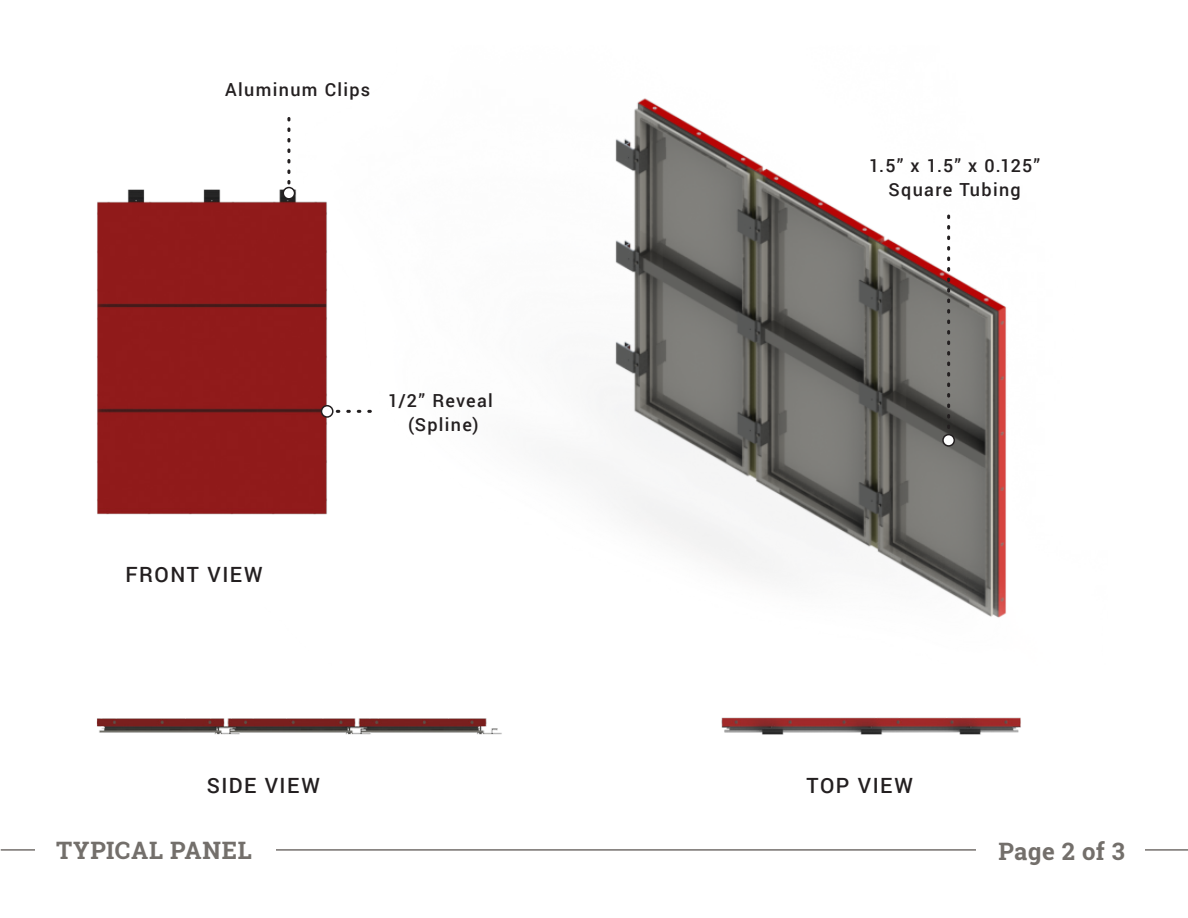
<style>
.page{position:relative;width:1188px;height:918px;background:#fff}
.page>*{position:absolute;margin:0;border:0;box-sizing:border-box;transform-origin:0 0}
.t1{font:700 24px "Roboto Slab";letter-spacing:.025em;color:#736f6b}
.t2{font:500 21px "Roboto";letter-spacing:.07em;color:#231f20}
.t3{font:500 18px/24px "Roboto";letter-spacing:.075em;color:#231f20;text-align:center}
</style>
<div class="page">
<img style="left:96px;top:718px;width:406px;height:17px">
<img style="left:721px;top:717px;width:300px;height:18px">
<img style="left:576px;top:98px;width:431px;height:520px">
<img style="left:97px;top:117px;width:274px;height:398px">
<svg style="left:287px;top:117px;width:3px;height:4px"></svg>
<svg style="left:287px;top:127px;width:3px;height:5px"></svg>
<svg style="left:287px;top:138px;width:3px;height:4px"></svg>
<svg style="left:287px;top:148px;width:3px;height:5px"></svg>
<svg style="left:287px;top:159px;width:3px;height:4px"></svg>
<svg style="left:287px;top:169px;width:3px;height:5px"></svg>
<svg style="left:283px;top:180px;width:12px;height:20px"></svg>
<svg style="left:346px;top:410px;width:5px;height:3px"></svg>
<svg style="left:357px;top:410px;width:4px;height:3px"></svg>
<svg style="left:367px;top:410px;width:5px;height:3px"></svg>
<svg style="left:321px;top:405px;width:19px;height:13px"></svg>
<svg style="left:947px;top:215px;width:3px;height:4px"></svg>
<svg style="left:947px;top:225px;width:3px;height:5px"></svg>
<svg style="left:947px;top:236px;width:3px;height:4px"></svg>
<svg style="left:947px;top:246px;width:3px;height:5px"></svg>
<svg style="left:947px;top:257px;width:3px;height:4px"></svg>
<svg style="left:947px;top:267px;width:3px;height:5px"></svg>
<svg style="left:947px;top:278px;width:3px;height:4px"></svg>
<svg style="left:947px;top:288px;width:3px;height:5px"></svg>
<svg style="left:947px;top:299px;width:3px;height:4px"></svg>
<svg style="left:947px;top:309px;width:3px;height:5px"></svg>
<svg style="left:947px;top:320px;width:3px;height:4px"></svg>
<svg style="left:947px;top:330px;width:3px;height:5px"></svg>
<svg style="left:947px;top:341px;width:3px;height:4px"></svg>
<svg style="left:947px;top:351px;width:3px;height:5px"></svg>
<svg style="left:947px;top:362px;width:3px;height:4px"></svg>
<svg style="left:947px;top:372px;width:3px;height:5px"></svg>
<svg style="left:947px;top:383px;width:3px;height:4px"></svg>
<svg style="left:947px;top:393px;width:3px;height:5px"></svg>
<svg style="left:947px;top:404px;width:3px;height:4px"></svg>
<svg style="left:947px;top:414px;width:3px;height:5px"></svg>
<svg style="left:942px;top:425px;width:13px;height:22px"></svg>
<hr style="left:1px;top:849px;width:1187px;height:2px;background:#74706c">
<div style="left:37px;top:832px;width:238px;height:40px;background:#fff"></div>
<div style="left:977px;top:831px;width:168px;height:39px;background:#fff"></div>
<div style="left:35px;top:831px;width:238px;height:39px;background:#fff"></div>
<p class="t3" style="left:225px;top:77px;width:147px">Aluminum Clips</p>
<p class="t2" style="left:126px;top:560px;width:139px">FRONT VIEW</p>
<p class="t3" style="left:388px;top:388px;width:106px">1/2” Reveal (Spline)</p>
<p class="t3" style="left:869px;top:153px;width:173px">1.5” x 1.5” x 0.125”<br>Square Tubing</p>
<p class="t2" style="left:207px;top:771px;width:115px">SIDE VIEW</p>
<p class="t2" style="left:807px;top:771px;width:108px">TOP VIEW</p>
<h1 class="t1" style="left:56px;top:834px;width:197px">TYPICAL PANEL</h1>
<h1 class="t1" style="left:998px;top:835px;width:128px">Page 2 of 3</h1>
</div>
